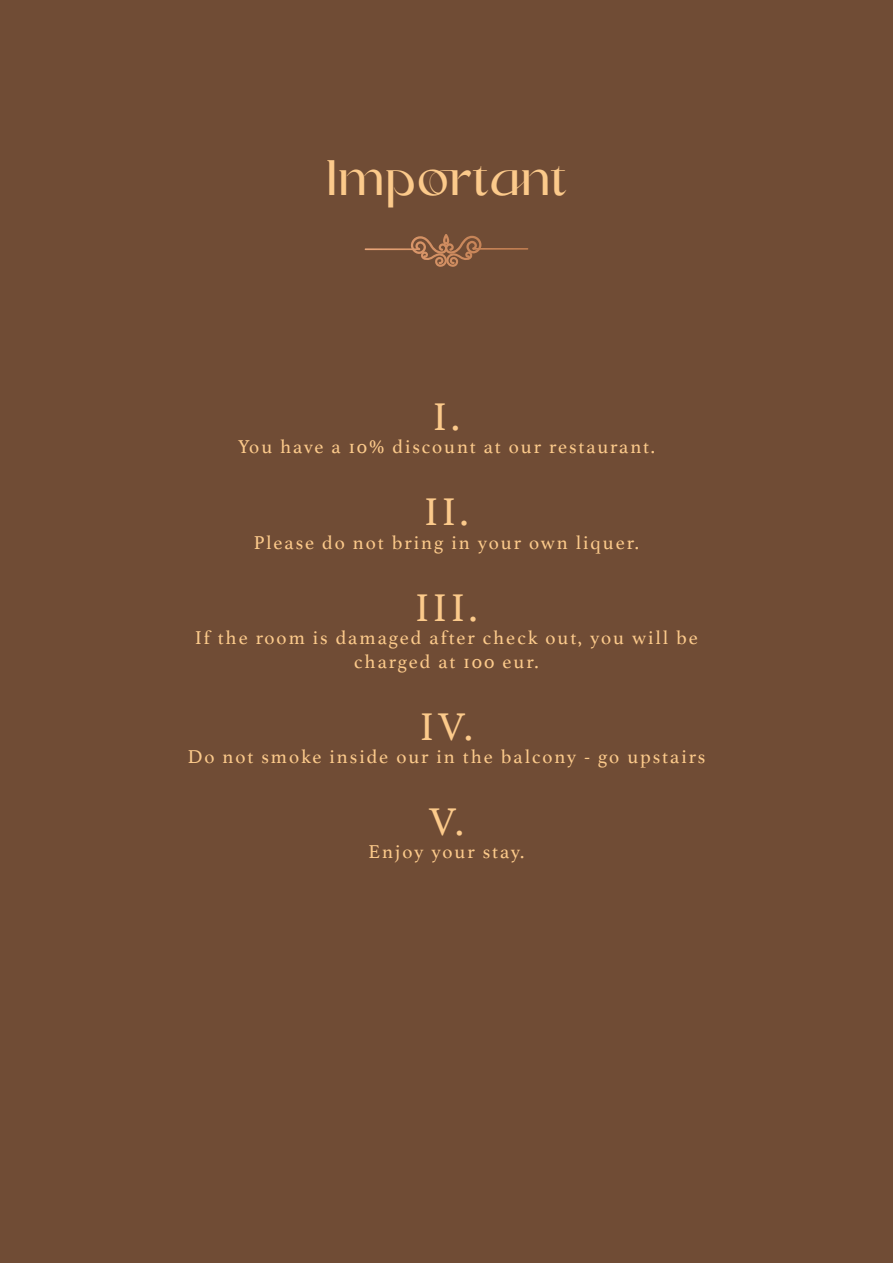
<style>
.page{position:relative;width:893px;height:1263px;background:#704c35}
.page>*{position:absolute;margin:0;border:0;box-sizing:border-box;transform-origin:0 0}
.t1{font:49.5px "Praysire";color:#fcca8b}
.t2{font:40.5px "Athelas";letter-spacing:.1em;color:#fcca8b}
.t3{font:19.5px/23.4px "Athelas";letter-spacing:.1em;color:#fcca8b;text-align:center}
</style>
<div class="page">
<svg style="left:411px;top:234px;width:68px;height:33px"></svg>
<svg style="left:365px;top:248px;width:55px;height:2px"></svg>
<svg style="left:473px;top:248px;width:55px;height:2px"></svg>
<h1 class="t1" style="left:326px;top:149px;width:243px">Important</h1>
<h2 class="t2" style="left:433px;top:384px;width:28px">I.</h2>
<p class="t3" style="left:238px;top:435px;width:418px">You have a 10% discount at our restaurant.</p>
<h2 class="t2" style="left:424px;top:480px;width:46px">II.</h2>
<p class="t3" style="left:254px;top:530px;width:387px">Please do not bring in your own liquer.</p>
<h2 class="t2" style="left:415px;top:575px;width:64px">III.</h2>
<p class="t3" style="left:195px;top:625px;width:504px">If the room is damaged after check out, you will be charged at 100 eur.</p>
<h2 class="t2" style="left:420px;top:694px;width:54px">IV.</h2>
<p class="t3" style="left:188px;top:744px;width:519px">Do not smoke inside our in the balcony - go upstairs</p>
<h2 class="t2" style="left:429px;top:789px;width:37px">V.</h2>
<p class="t3" style="left:368px;top:840px;width:158px">Enjoy your stay.</p>
</div>
